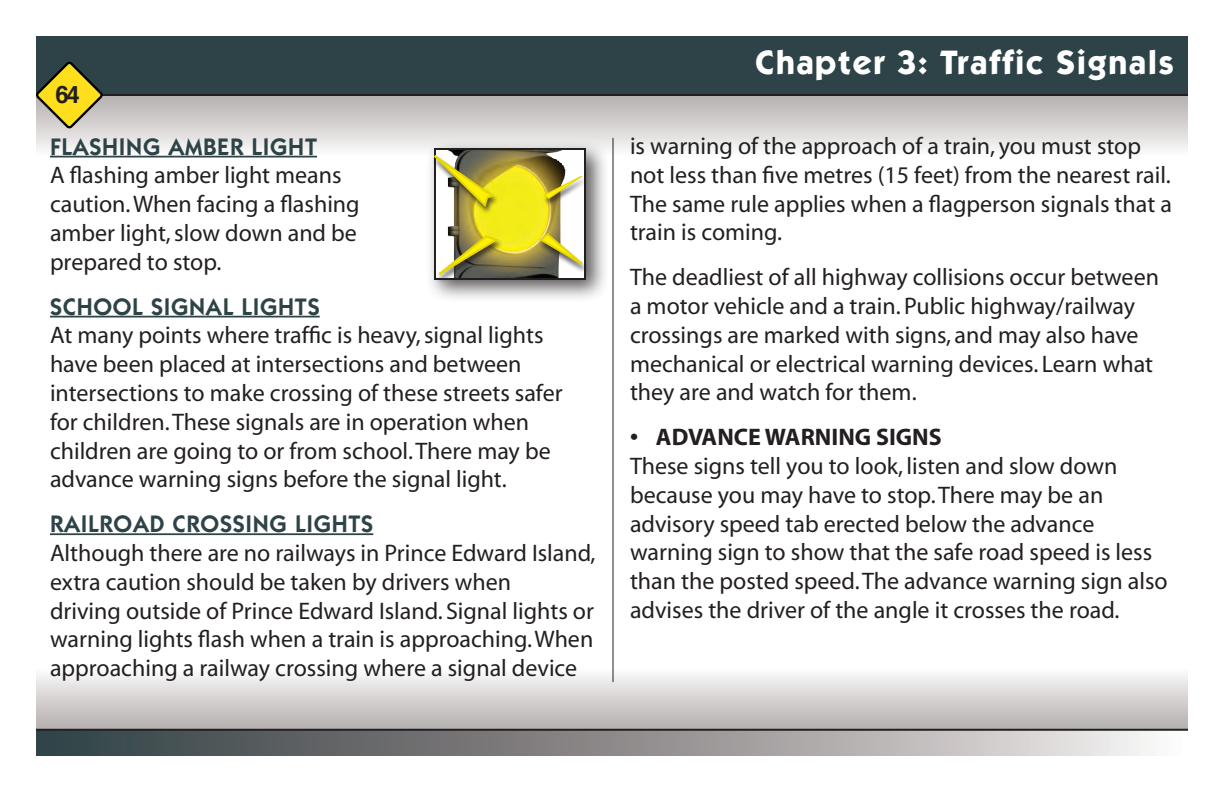
<style>
.page{position:relative;width:1224px;height:792px;background:#fff}
.page>*{position:absolute;margin:0;border:0;box-sizing:border-box;transform-origin:0 0}
.t1{font:700 34px "Itc Kabel";letter-spacing:.05em;color:#fff}
.tab_1{font:24px/28.8px "Myriad";color:#231f20}
.t2{font:600 24px "Itc Kabel";letter-spacing:.03em;color:#2e4347}
.tab_1-2{font:700 24px "Myriad";color:#231f20}
.t3{font:700 24px "Helvetica";color:#231f20}
</style>
<div class="page">
<div style="left:36px;top:666px;width:1152px;height:63px;background:linear-gradient(to bottom,#fefefe,#b4aeae)"></div>
<div style="left:36px;top:36px;width:1152px;height:60px;background:#2e4347"></div>
<svg style="left:36px;top:731px;width:1114px;height:25px"></svg>
<div style="left:36px;top:96px;width:1152px;height:63px;background:linear-gradient(to bottom,#b5afaf,#fff)"></div>
<hr style="left:36px;top:94px;width:1152px;height:2px;background:#231f20">
<hr style="left:36px;top:729px;width:1152px;height:2px;background:#231f20">
<svg style="left:36px;top:61px;width:68px;height:69px"></svg>
<hr style="left:612px;top:138px;width:1px;height:544px;background:#231f20">
<hr style="left:50px;top:156px;width:267px;height:2px;background:#2e4347">
<hr style="left:50px;top:316px;width:270px;height:2px;background:#2e4347">
<hr style="left:50px;top:533px;width:323px;height:2px;background:#2e4347">
<div style="left:425px;top:139px;width:183px;height:164px;background:#231f20;opacity:.75"></div>
<div style="left:435px;top:149px;width:150px;height:130px;background:#fff"></div>
<img style="left:447px;top:151px;width:119px;height:126px">
<div style="left:434px;top:148px;width:152px;height:132px;border:2px solid #231f20"></div>
<div style="left:436px;top:235px;width:67px;height:48px;background:#231f20;opacity:.75"></div>
<svg style="left:425px;top:233px;width:76px;height:58px"></svg>
<div style="left:431px;top:155px;width:68px;height:60px;background:#231f20;opacity:.75"></div>
<svg style="left:416px;top:141px;width:80px;height:67px"></svg>
<div style="left:541px;top:176px;width:45px;height:32px;background:#231f20;opacity:.75"></div>
<svg style="left:544px;top:172px;width:44px;height:27px"></svg>
<div style="left:536px;top:233px;width:51px;height:39px;background:#231f20;opacity:.75"></div>
<svg style="left:538px;top:231px;width:62px;height:46px"></svg>
<p class="t3" style="left:56px;top:75px;width:26px">64</p>
<p class="t2" style="left:50px;top:132px;width:269px">FLASHING AMBER LIGHT</p>
<p class="tab_1" style="left:50px;top:162px;width:311px">A flashing amber light means caution. When facing a flashing amber light, slow down and be prepared to stop.</p>
<p class="t2" style="left:50px;top:292px;width:271px">SCHOOL SIGNAL LIGHTS</p>
<p class="tab_1" style="left:50px;top:322px;width:495px">At many points where traffic is heavy, signal lights have been placed at intersections and between</p>
<p class="tab_1" style="left:50px;top:380px;width:514px">intersections to make crossing of these streets safer for children. These signals are in operation when</p>
<p class="tab_1" style="left:50px;top:437px;width:502px">children are going to or from school. There may be advance warning signs before the signal light.</p>
<p class="t2" style="left:50px;top:510px;width:325px">RAILROAD CROSSING LIGHTS</p>
<p class="tab_1" style="left:50px;top:540px;width:547px">Although there are no railways in Prince Edward Island, extra caution should be taken by drivers when</p>
<p class="tab_1" style="left:50px;top:597px;width:545px;text-align:justify">driving outside of Prince Edward Island. Signal lights or warning lights flash when a train is approaching. When approaching a railway crossing where a signal device</p>
<h1 class="t1" style="left:755px;top:42px;width:420px">Chapter 3: Traffic Signals</h1>
<p class="tab_1" style="left:630px;top:133px;width:543px">is warning of the approach of a train, you must stop not less than five metres (15 feet) from the nearest rail.<br>The same rule applies when a flagperson signals that a train is coming.</p>
<p class="tab_1" style="left:630px;top:264px;width:531px">The deadliest of all highway collisions occur between a motor vehicle and a train. Public highway/railway</p>
<p class="tab_1" style="left:630px;top:321px;width:525px">crossings are marked with signs, and may also have mechanical or electrical warning devices. Learn what</p>
<p class="tab_1" style="left:630px;top:379px;width:288px">they are and watch for them.</p>
<p class="tab_1-2" style="left:630px;top:425px;width:313px">• ADVANCE WARNING SIGNS</p>
<p class="tab_1" style="left:630px;top:453px;width:539px">These signs tell you to look, listen and slow down because you may have to stop. There may be an advisory speed tab erected below the advance warning sign to show that the safe road speed is less than the posted speed. The advance warning sign also advises the driver of the angle it crosses the road.</p>
</div>
